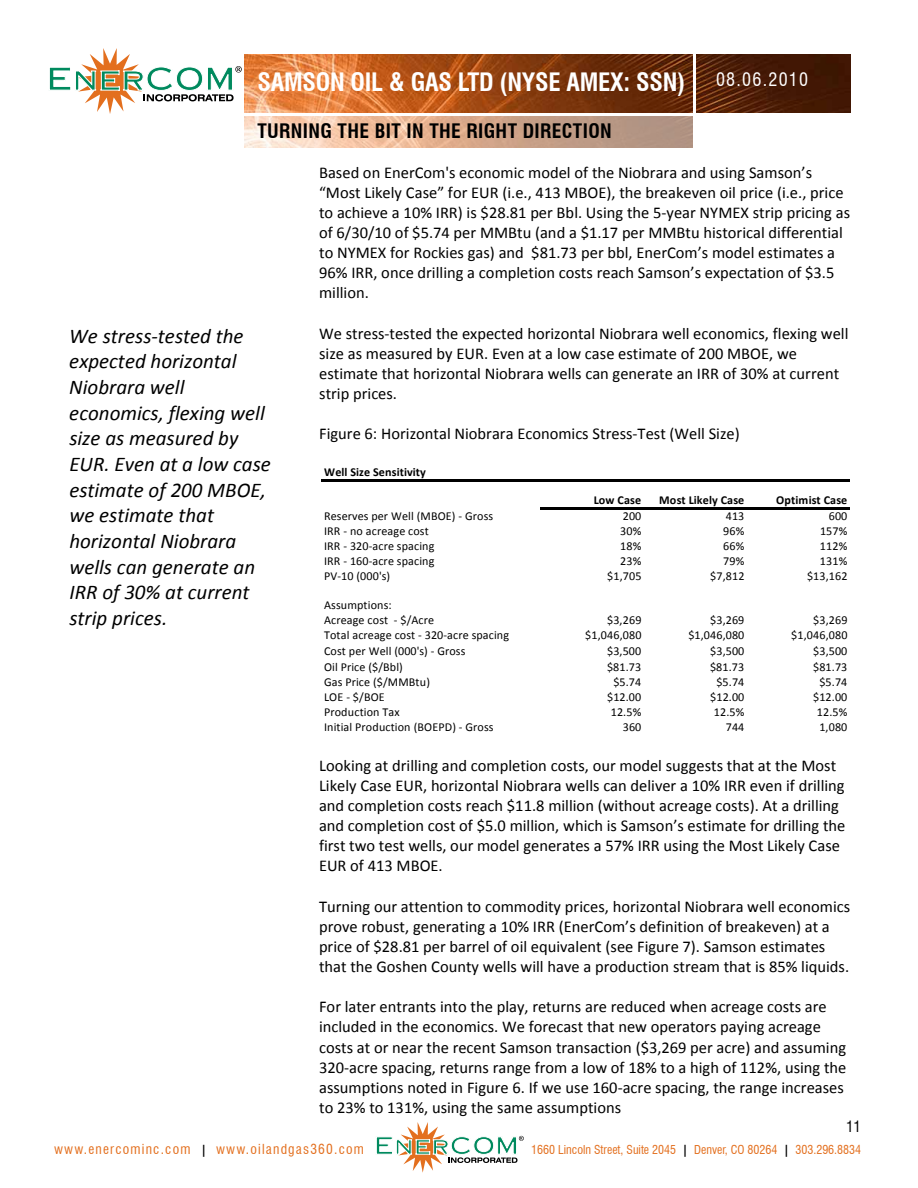
<style>
.page{position:relative;width:918px;height:1188px;background:#fff}
.page>*{position:absolute;margin:0;border:0;box-sizing:border-box;transform-origin:0 0}
.t1{font:700 condensed 24.75px "Swiss 721 BT";letter-spacing:-.01em;color:#fff}
.t2{font:italic 21px/25.7px "Calibri";color:#000}
.t3{font:700 condensed 19.5px "Swiss 721 BT";letter-spacing:.02em;color:#000}
.t4{font:condensed 18px "Swiss 721 BT";letter-spacing:.07em;color:#fff}
.t5{font:16.5px/20.1px "Calibri";color:#000}
.t6{font:condensed 15px "Swiss 721 BT";color:#000}
.t7{font:condensed 13.5px "Swiss 721 BT";letter-spacing:.09em;color:#e36f1e}
.t8{font:12.15px/14.9px "Calibri";letter-spacing:.01em;color:#000}
.t9{font:700 12.15px "Calibri";letter-spacing:.01em;color:#000}
.t10{font:condensed 12px "Swiss 721 BT";color:#e36f1e}
.s1{font-weight:700;font-size:12px;color:#000}
.s2{font-weight:700;color:#000}
</style>
<div class="page">
<svg style="left:49px;top:48px;width:193px;height:66px"></svg>
<img style="left:244px;top:54px;width:449px;height:58px">
<img style="left:697px;top:54px;width:153px;height:58px">
<img style="left:244px;top:116px;width:449px;height:32px">
<svg style="left:376px;top:1122px;width:148px;height:51px"></svg>
<hr style="left:322px;top:479px;width:528px;height:3px;background:#000">
<hr style="left:541px;top:508px;width:309px;height:2px;background:#000">
<h1 class="t1" style="left:257px;top:68px;width:429px">SAMSON OIL &amp; GAS LTD (NYSE AMEX: SSN)</h1>
<p class="t3" style="left:257px;top:119px;width:45px">TURNING</p>
<p class="t3" style="left:338px;top:119px;width:246px">THE BIT IN THE RIGHT DIRECTION</p>
<p class="t4" style="left:716px;top:69px;width:94px">08.06.2010</p>
<p class="t2" style="left:69px;top:322px;width:203px">We stress‐tested the expected horizontal<br>Niobrara well economics, flexing well size as measured by<br>EUR. Even at a low case estimate of 200 MBOE, we estimate that horizontal Niobrara wells can generate an<br>IRR of 30% at current strip prices.</p>
<p class="t5" style="left:319px;top:161px;width:533px">Based on EnerCom's economic model of the Niobrara and using Samson’s “Most Likely Case” for EUR (i.e., 413 MBOE), the breakeven oil price (i.e., price to achieve a 10% IRR) is $28.81 per Bbl. Using the 5‐year NYMEX strip pricing as of 6/30/10 of $5.74 per MMBtu (and a $1.17 per MMBtu historical differential to NYMEX for Rockies gas) and $81.73 per bbl, EnerCom’s model estimates a 96% IRR, once drilling a completion costs reach Samson’s expectation of $3.5 million.</p>
<p class="t5" style="left:319px;top:322px;width:531px">We stress‐tested the expected horizontal Niobrara well economics, flexing well size as measured by EUR. Even at a low case estimate of 200 MBOE, we estimate that horizontal Niobrara wells can generate an IRR of 30% at current strip prices.</p>
<p class="t5" style="left:319px;top:423px;width:422px">Figure 6: Horizontal Niobrara Economics Stress‐Test (Well Size)</p>
<p class="t9" style="left:324px;top:464px;width:103px">Well Size Sensitivity</p>
<p class="t9" style="left:594px;top:492px;width:49px">Low Case</p>
<p class="t9" style="left:659px;top:492px;width:87px">Most Likely Case</p>
<p class="t9" style="left:776px;top:492px;width:73px">Optimist Case</p>
<p class="t8" style="left:324px;top:508px;width:171px">Reserves per Well (MBOE) ‐ Gross</p>
<p class="t8" style="left:623px;top:508px;width:20px">200</p>
<p class="t8" style="left:726px;top:508px;width:20px">413</p>
<p class="t8" style="left:829px;top:508px;width:20px">600</p>
<p class="t8" style="left:324px;top:523px;width:106px">IRR ‐ no acreage cost</p>
<p class="t8" style="left:620px;top:523px;width:23px">30%</p>
<p class="t8" style="left:723px;top:523px;width:23px">96%</p>
<p class="t8" style="left:820px;top:523px;width:29px">157%</p>
<p class="t8" style="left:324px;top:538px;width:112px">IRR ‐ 320‐acre spacing</p>
<p class="t8" style="left:620px;top:538px;width:23px">18%</p>
<p class="t8" style="left:723px;top:538px;width:23px">66%</p>
<p class="t8" style="left:820px;top:538px;width:29px">112%</p>
<p class="t8" style="left:324px;top:553px;width:112px">IRR ‐ 160‐acre spacing</p>
<p class="t8" style="left:620px;top:553px;width:23px">23%</p>
<p class="t8" style="left:723px;top:553px;width:23px">79%</p>
<p class="t8" style="left:820px;top:553px;width:29px">131%</p>
<p class="t8" style="left:324px;top:568px;width:68px">PV‐10 (000's)</p>
<p class="t8" style="left:607px;top:568px;width:36px">$1,705</p>
<p class="t8" style="left:710px;top:568px;width:36px">$7,812</p>
<p class="t8" style="left:807px;top:568px;width:42px">$13,162</p>
<p class="t8" style="left:324px;top:597px;width:112px">Assumptions:<br>Acreage cost ‐ $/Acre</p>
<p class="t8" style="left:607px;top:612px;width:36px">$3,269</p>
<p class="t8" style="left:710px;top:612px;width:36px">$3,269</p>
<p class="t8" style="left:813px;top:612px;width:36px">$3,269</p>
<p class="t8" style="left:324px;top:627px;width:187px">Total acreage cost ‐ 320‐acre spacing</p>
<p class="t8" style="left:585px;top:627px;width:58px">$1,046,080</p>
<p class="t8" style="left:688px;top:627px;width:58px">$1,046,080</p>
<p class="t8" style="left:791px;top:627px;width:58px">$1,046,080</p>
<p class="t8" style="left:324px;top:643px;width:143px">Cost per Well (000's) ‐ Gross</p>
<p class="t8" style="left:607px;top:643px;width:36px">$3,500</p>
<p class="t8" style="left:710px;top:643px;width:36px">$3,500</p>
<p class="t8" style="left:813px;top:643px;width:36px">$3,500</p>
<p class="t8" style="left:324px;top:659px;width:80px">Oil Price ($/Bbl)</p>
<p class="t8" style="left:607px;top:659px;width:36px">$81.73</p>
<p class="t8" style="left:710px;top:659px;width:36px">$81.73</p>
<p class="t8" style="left:813px;top:659px;width:36px">$81.73</p>
<p class="t8" style="left:324px;top:674px;width:107px">Gas Price ($/MMBtu)</p>
<p class="t8" style="left:613px;top:674px;width:30px">$5.74</p>
<p class="t8" style="left:716px;top:674px;width:30px">$5.74</p>
<p class="t8" style="left:819px;top:674px;width:30px">$5.74</p>
<p class="t8" style="left:324px;top:689px;width:62px">LOE ‐ $/BOE</p>
<p class="t8" style="left:607px;top:689px;width:36px">$12.00</p>
<p class="t8" style="left:710px;top:689px;width:36px">$12.00</p>
<p class="t8" style="left:813px;top:689px;width:36px">$12.00</p>
<p class="t8" style="left:324px;top:704px;width:77px">Production Tax</p>
<p class="t8" style="left:611px;top:704px;width:32px">12.5%</p>
<p class="t8" style="left:714px;top:704px;width:32px">12.5%</p>
<p class="t8" style="left:817px;top:704px;width:32px">12.5%</p>
<p class="t8" style="left:324px;top:719px;width:171px">Initial Production (BOEPD) ‐ Gross</p>
<p class="t8" style="left:623px;top:719px;width:20px">360</p>
<p class="t8" style="left:726px;top:719px;width:20px">744</p>
<p class="t8" style="left:819px;top:719px;width:30px">1,080</p>
<p class="t5" style="left:319px;top:754px;width:528px">Looking at drilling and completion costs, our model suggests that at the Most Likely Case EUR, horizontal Niobrara wells can deliver a 10% IRR even if drilling and completion costs reach $11.8 million (without acreage costs). At a drilling and completion cost of $5.0 million, which is Samson’s estimate for drilling the first two test wells, our model generates a 57% IRR using the Most Likely Case EUR of 413 MBOE.</p>
<p class="t5" style="left:319px;top:895px;width:533px">Turning our attention to commodity prices, horizontal Niobrara well economics prove robust, generating a 10% IRR (EnerCom’s definition of breakeven) at a price of $28.81 per barrel of oil equivalent (see Figure 7). Samson estimates that the Goshen County wells will have a production stream that is 85% liquids.</p>
<p class="t5" style="left:319px;top:996px;width:529px">For later entrants into the play, returns are reduced when acreage costs are included in the economics. We forecast that new operators paying acreage costs at or near the recent Samson transaction ($3,269 per acre) and assuming 320‐acre spacing, returns range from a low of 18% to a high of 112%, using the assumptions noted in Figure 6. If we use 160‐acre spacing, the range increases to 23% to 131%, using the same assumptions</p>
<p class="t6" style="left:846px;top:1117px;width:16px">11</p>
<p class="t7" style="left:54px;top:1141px;width:312px">www.enercominc.com <span class="s1">|</span> www.oilandgas360.com</p>
<p class="t10" style="left:531px;top:1142px;width:331px">1660 Lincoln Street, Suite 2045 <span class="s2">|</span> Denver, CO 80264 <span class="s2">|</span> 303.296.8834</p>
</div>
